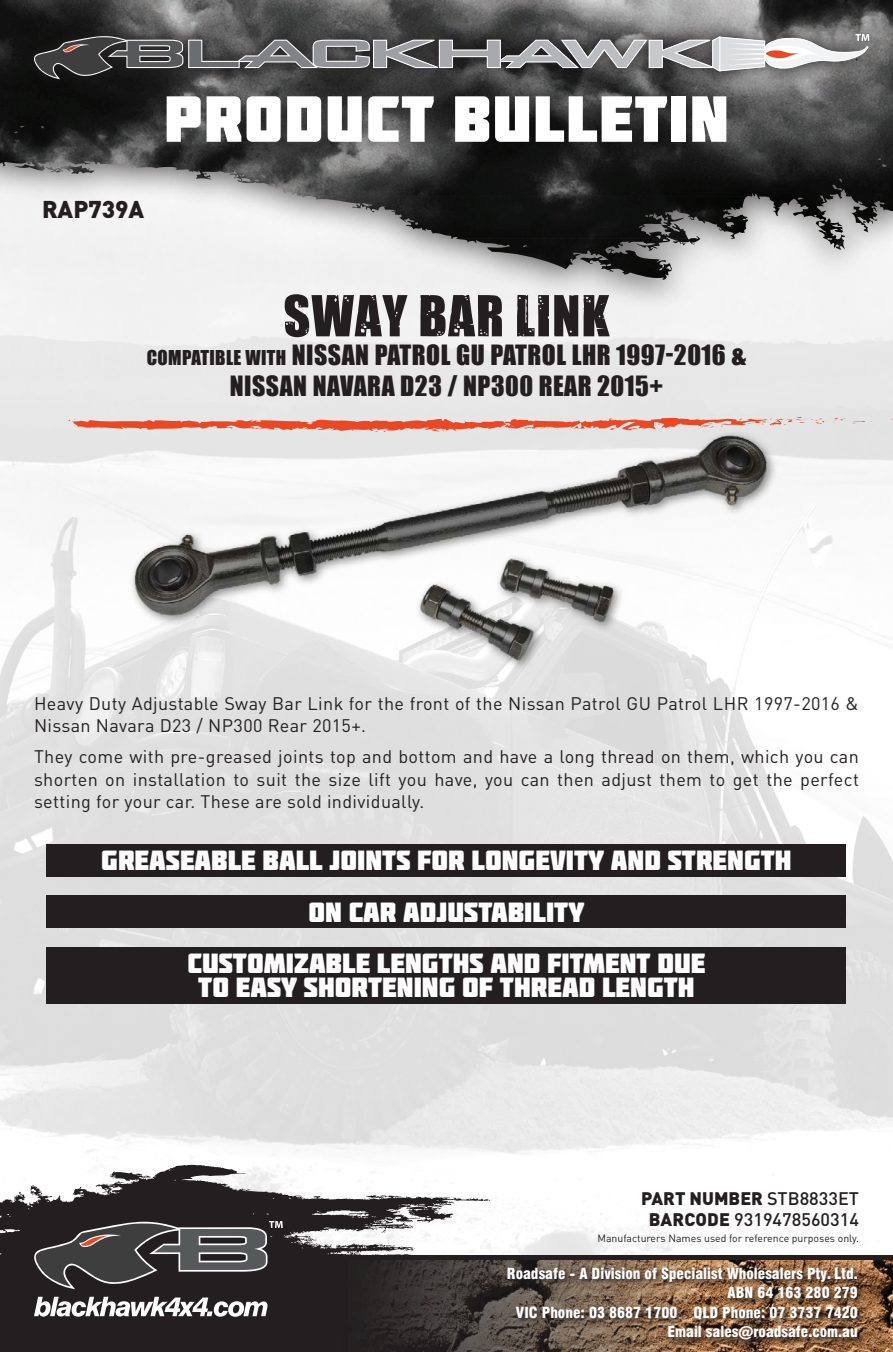
<style>
.page{position:relative;width:893px;height:1352px;background:#fff}
.page>*{position:absolute;margin:0;border:0;box-sizing:border-box;transform-origin:0 0}
.t1{font:64.95px "Molot";letter-spacing:.02em;color:#fff}
.t2{font:52.2px "Impacted 20";letter-spacing:.02em;color:#231f20}
.t3{font:27.75px/51.2px "Molot";color:#fff;text-align:center}
.t4{font:25.65px/30.9px "Impact";letter-spacing:.02em;color:#231f20;text-align:center}
.t5{font:900 24px "DINOT";color:#231f20}
.t6{font:18px/22.5px "DINOT";letter-spacing:.02em;color:#231f20}
.t7{font:500 18px/21px "DINOT";color:#231f20;text-align:center}
.t8{font:900 condensed 15px/19.5px "Swiss 721 BT";color:#fff;text-align:right}
.t9{font:10.5px "DINOT";color:#231f20}
.s1{font-size:18.75px}
.s2{font-weight:900}
</style>
<div class="page">
<img style="left:0;top:310px;width:893px;height:846px">
<div style="left:0;top:0;width:893px;height:310px;background:#231f20;opacity:.75"></div>
<img style="left:0;top:0;width:63px;height:173px">
<img style="left:224px;top:0;width:535px;height:197px">
<img style="left:759px;top:0;width:68px;height:238px">
<img style="left:313px;top:196px;width:446px;height:29px">
<img style="left:456px;top:238px;width:279px;height:31px">
<img style="left:824px;top:238px;width:21px;height:12px">
<svg style="left:0;top:1164px;width:774px;height:91px"></svg>
<svg style="left:401px;top:1253px;width:11px;height:2px"></svg>
<img style="left:0;top:1259px;width:893px;height:92px">
<hr style="left:0;top:1255px;width:893px;height:4px;background:#231f20">
<svg style="left:34px;top:1220px;width:249px;height:69px"></svg>
<svg style="left:34px;top:1296px;width:233px;height:20px"></svg>
<div style="left:507px;top:1266px;width:358px;height:81px;background:#231f20;opacity:.75"></div>
<svg style="left:21px;top:20px;width:862px;height:72px"></svg>
<svg style="left:34px;top:34px;width:835px;height:45px"></svg>
<svg style="left:832px;top:418px;width:40px;height:5px"></svg>
<svg style="left:68px;top:417px;width:757px;height:15px"></svg>
<div style="left:47px;top:844px;width:799px;height:32px;background:#231f20"></div>
<div style="left:47px;top:895px;width:799px;height:33px;background:#231f20"></div>
<div style="left:47px;top:947px;width:799px;height:56px;background:#231f20"></div>
<img style="left:120px;top:424px;width:664px;height:258px">
<h1 class="t1" style="left:164px;top:80px;width:566px">PRODUCT BULLETIN</h1>
<h3 class="t5" style="left:42px;top:193px;width:104px">RAP739A</h3>
<h2 class="t2" style="left:283px;top:275px;width:328px">SWAY BAR LINK</h2>
<h3 class="t4" style="left:147px;top:339px;width:601px"><span class="s1">COMPATIBLE WITH</span> NISSAN PATROL GU PATROL LHR 1997-2016 &amp;<br>NISSAN NAVARA D23 / NP300 REAR 2015+</h3>
<p class="t6" style="left:34px;top:691px;width:826px">Heavy Duty Adjustable Sway Bar Link for the front of the Nissan Patrol GU Patrol LHR 1997-2016 &amp;<br>Nissan Navara D23 / NP300 Rear 2015+.</p>
<p class="t6" style="left:34px;top:745px;width:826px;text-align:justify">They come with pre-greased joints top and bottom and have a long thread on them, which you can shorten on installation to suit the size lift you have, you can then adjust them to get the perfect setting for your car. These are sold individually.</p>
<h3 class="t3" style="left:101px;top:834px;width:692px">GREASEABLE BALL JOINTS FOR LONGEVITY AND STRENGTH<br>ON CAR ADJUSTABILITY<br>CUSTOMIZABLE LENGTHS AND FITMENT DUE</h3>
<h3 class="t3" style="left:198px;top:961px;width:498px">TO EASY SHORTENING OF THREAD LENGTH</h3>
<p class="t7" style="left:641px;top:1187px;width:219px"><span class="s2">PART NUMBER</span> STB8833ET<br><span class="s2">BARCODE</span> 9319478560314</p>
<p class="t9" style="left:597px;top:1231px;width:263px">Manufacturers Names used for reference purposes only.</p>
<p class="t8" style="left:507px;top:1263px;width:352px">Roadsafe - A Division of Specialist Wholesalers Pty. Ltd.<br>ABN 64 163 280 279<br>VIC Phone: 03 8687 1700 QLD Phone: 07 3737 7420<br>Email sales@roadsafe.com.au</p>
</div>
